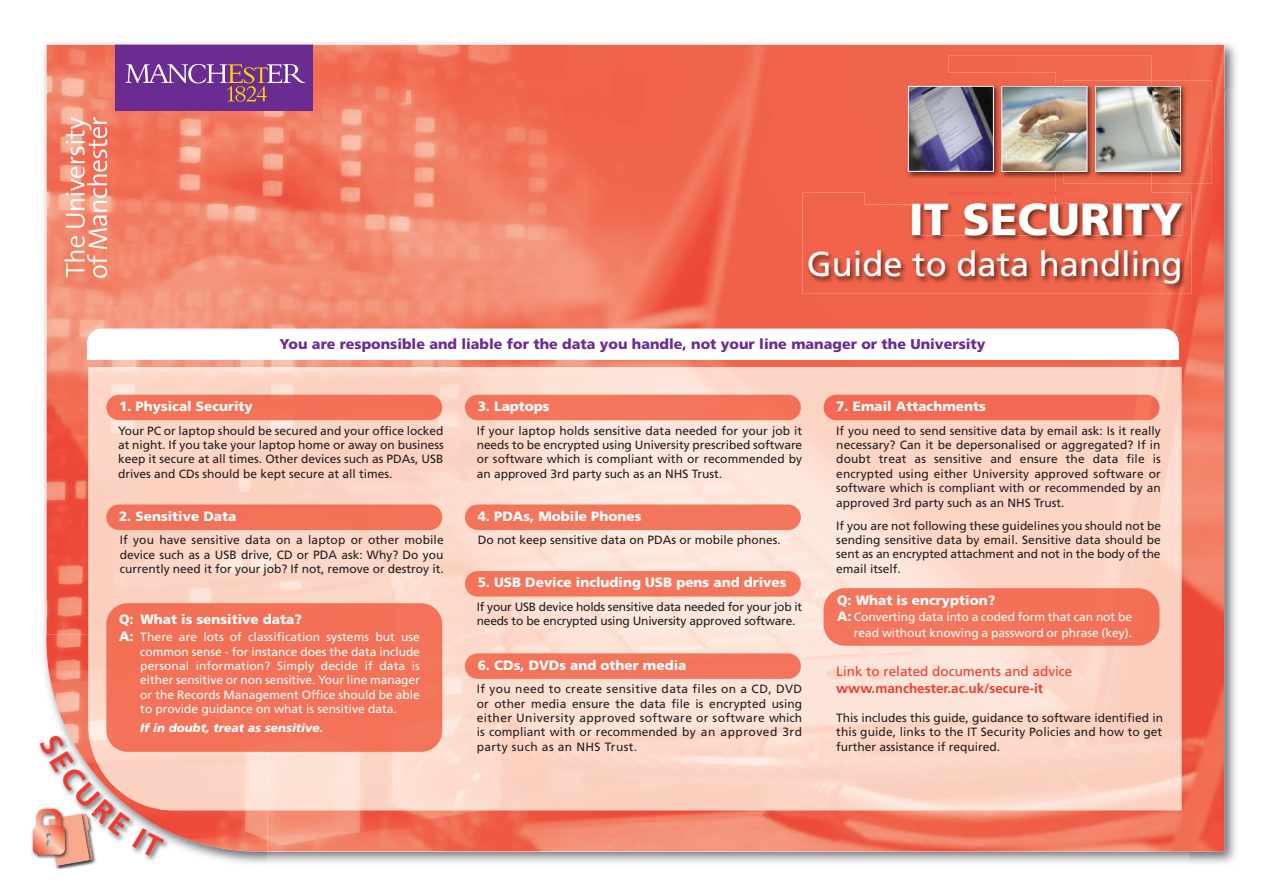
<style>
.page{position:relative;width:1263px;height:893px;background:#fff}
.page>*{position:absolute;margin:0;border:0;box-sizing:border-box;transform-origin:0 0}
.t1{font:900 45px "Frutiger";color:#fff}
.t2{font:34.5px "Frutiger";color:#fff}
.t3{font:900 14.25px "Frutiger";color:#6a2c91}
.t4{font:900 13.5px "Frutiger";color:#fff}
.t5{font:13.5px "Frutiger";color:#ee3b32}
.t6{font:700 13.5px "Frutiger";color:#ee3b32}
.t7{font:12px/14.4px "Frutiger";color:#231f20;text-align:justify}
.t8{font:12px/14.5px "Frutiger";color:#fff;text-align:justify}
.t9{font:italic 900 12px "Frutiger";color:#fff}
.s1{font-weight:900;font-size:13.5px}
</style>
<div class="page">
<img style="left:43px;top:42px;width:1193px;height:46px">
<img style="left:1189px;top:88px;width:47px;height:776px">
<img style="left:46px;top:45px;width:1178px;height:807px">
<div style="left:115px;top:45px;width:198px;height:66px;background:#6a2c91"></div>
<svg style="left:125px;top:64px;width:180px;height:38px"></svg>
<svg style="left:65px;top:117px;width:42px;height:161px;background:#f5a08d"></svg>
<img style="left:41px;top:635px;width:227px;height:230px">
<img style="left:46px;top:635px;width:222px;height:217px">
<img style="left:802px;top:193px;width:389px;height:101px">
<img style="left:912px;top:203px;width:270px;height:33px">
<img style="left:1151px;top:81px;width:61px;height:102px">
<svg style="left:1151px;top:86px;width:30px;height:86px;background:#ada59a"></svg>
<img style="left:949px;top:55px;width:202px;height:140px">
<img style="left:1096px;top:87px;width:55px;height:84px">
<svg style="left:1056px;top:86px;width:31px;height:86px;background:#aea799"></svg>
<img style="left:864px;top:73px;width:192px;height:131px">
<img style="left:912px;top:203px;width:144px;height:1px">
<img style="left:1001px;top:86px;width:55px;height:86px">
<img style="left:910px;top:88px;width:82px;height:82px">
<div style="left:908px;top:86px;width:86px;height:86px;border:1px solid #fff"></div>
<img style="left:88px;top:367px;width:1093px;height:295px">
<img style="left:268px;top:662px;width:913px;height:148px">
<img style="left:88px;top:635px;width:180px;height:175px">
<img style="left:32px;top:829px;width:1px;height:25px">
<div style="left:823px;top:588px;width:336px;height:58px;background:#f3745a"></div>
<div style="left:87px;top:329px;width:1092px;height:29px;background:#fff;border-radius:15px"></div>
<div style="left:87px;top:343px;width:1092px;height:17px;background:#fff"></div>
<div style="left:106px;top:603px;width:336px;height:149px;background:#f37259"></div>
<div style="left:823px;top:395px;width:336px;height:25px;background:#f26955"></div>
<img style="left:465px;top:653px;width:336px;height:26px">
<img style="left:465px;top:571px;width:336px;height:26px">
<div style="left:465px;top:504px;width:336px;height:26px;background:#f3765c"></div>
<div style="left:465px;top:395px;width:336px;height:25px;background:#f3755b"></div>
<div style="left:106px;top:395px;width:336px;height:25px;background:#f37257"></div>
<div style="left:106px;top:504px;width:336px;height:26px;background:#f37257"></div>
<svg style="left:33px;top:733px;width:131px;height:137px"></svg>
<h1 class="t1" style="left:909px;top:201px;width:275px">IT SECURITY</h1>
<h2 class="t2" style="left:807px;top:251px;width:377px">Guide to data handling</h2>
<p class="t3" style="left:280px;top:338px;width:707px">You are responsible and liable for the data you handle, not your line manager or the University</p>
<p class="t4" style="left:119px;top:401px;width:135px">1. Physical Security</p>
<p class="t4" style="left:478px;top:401px;width:73px">3. Laptops</p>
<p class="t7" style="left:118px;top:424px;width:327px">Your PC or laptop should be secured and your office locked at night. If you take your laptop home or away on business keep it secure at all times. Other devices such as PDAs, USB drives and CDs should be kept secure at all times.</p>
<p class="t4" style="left:119px;top:511px;width:119px">2. Sensitive Data</p>
<p class="t7" style="left:120px;top:534px;width:325px">If you have sensitive data on a laptop or other mobile device such as a USB drive, CD or PDA ask: Why? Do you currently need it for your job? If not, remove or destroy it.</p>
<p class="t4" style="left:119px;top:614px;width:184px">Q: What is sensitive data?</p>
<p class="t8" style="left:140px;top:630px;width:281px;text-indent:-21px"><span class="s1">A:</span> There are lots of classification systems but use common sense - for instance does the data include personal information? Simply decide if data is either sensitive or non sensitive. Your line manager or the Records Management Office should be able to provide guidance on what is sensitive data.</p>
<p class="t9" style="left:140px;top:723px;width:185px">If in doubt, treat as sensitive.</p>
<p class="t7" style="left:477px;top:424px;width:327px">If your laptop holds sensitive data needed for your job it needs to be encrypted using University prescribed software or software which is compliant with or recommended by an approved 3rd party such as an NHS Trust.</p>
<p class="t4" style="left:478px;top:511px;width:165px">4. PDAs, Mobile Phones</p>
<p class="t7" style="left:478px;top:534px;width:304px">Do not keep sensitive data on PDAs or mobile phones.</p>
<p class="t4" style="left:478px;top:577px;width:310px">5. USB Device including USB pens and drives</p>
<p class="t7" style="left:477px;top:600px;width:327px">If your USB device holds sensitive data needed for your job it needs to be encrypted using University approved software.</p>
<p class="t4" style="left:478px;top:660px;width:210px">6. CDs, DVDs and other media</p>
<p class="t7" style="left:477px;top:683px;width:327px">If you need to create sensitive data files on a CD, DVD or other media ensure the data file is encrypted using either University approved software or software which is compliant with or recommended by an approved 3rd party such as an NHS Trust.</p>
<p class="t4" style="left:836px;top:401px;width:151px">7. Email Attachments</p>
<p class="t7" style="left:836px;top:424px;width:326px">If you need to send sensitive data by email ask: Is it really necessary? Can it be depersonalised or aggregated? If in doubt treat as sensitive and ensure the data file is encrypted using either University approved software or software which is compliant with or recommended by an approved 3rd party such as an NHS Trust.</p>
<p class="t7" style="left:836px;top:519px;width:326px">If you are not following these guidelines you should not be sending sensitive data by email. Sensitive data should be sent as an encrypted attachment and not in the body of the email itself.</p>
<p class="t4" style="left:837px;top:595px;width:160px">Q: What is encryption?</p>
<p class="t8" style="left:837px;top:611px;width:297px;line-height:15px;text-align:right"><span class="s1">A:</span> Converting data into a coded form that can not be read without knowing a password or phrase (key).</p>
<p class="t5" style="left:836px;top:666px;width:237px">Link to related documents and advice</p>
<p class="t6" style="left:836px;top:682px;width:208px">www.manchester.ac.uk/secure-it</p>
<p class="t7" style="left:836px;top:711px;width:328px">This includes this guide, guidance to software identified in this guide, links to the IT Security Policies and how to get further assistance if required.</p>
</div>
